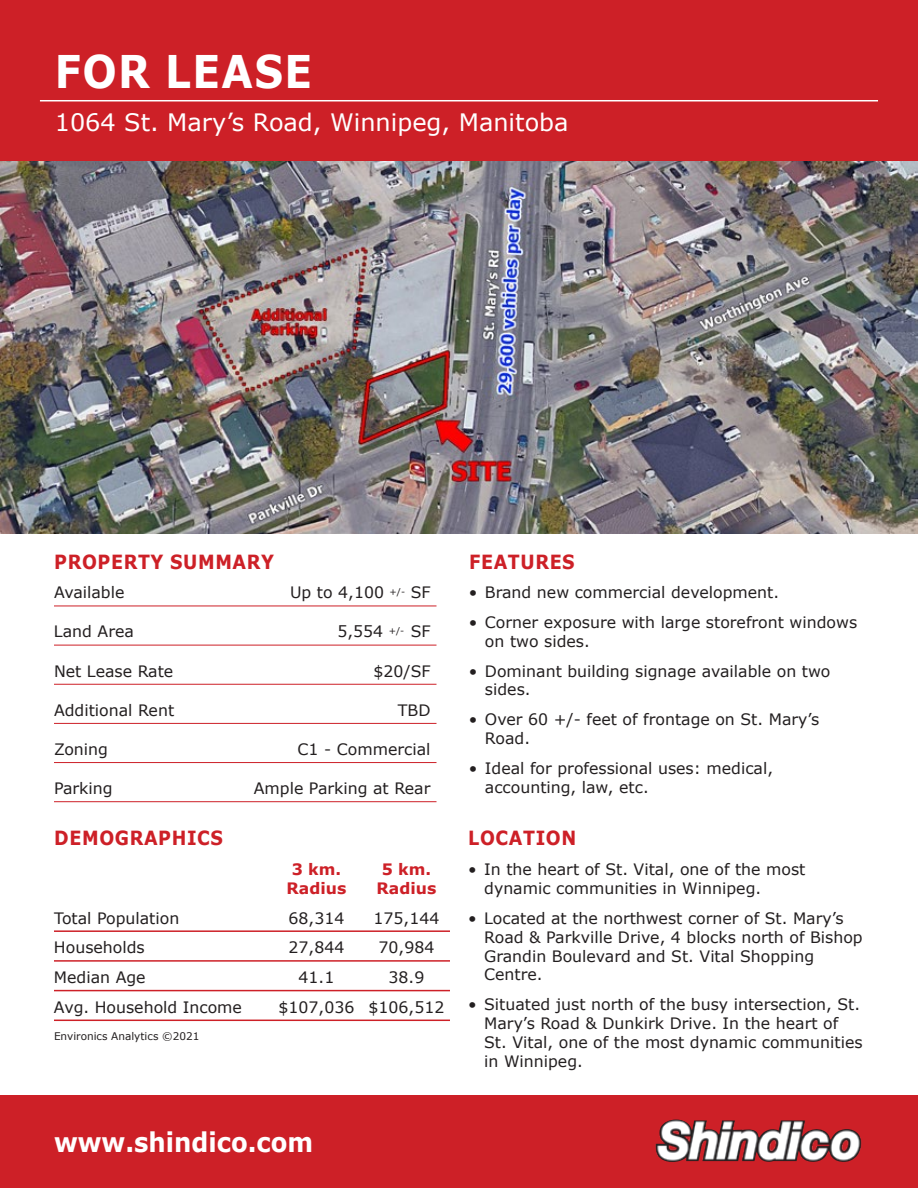
<style>
.page{position:relative;width:918px;height:1188px;background:#fff}
.page>*{position:absolute;margin:0;border:0;box-sizing:border-box;transform-origin:0 0}
.t1{font:700 45px "Verdana";letter-spacing:.035em;color:#fff;scale:.9 1}
.t2{font:700 27px "Verdana";color:#fff;scale:.9 1}
.t3{font:24px "Verdana";color:#fff}
.t4{font:700 19.5px "Verdana";letter-spacing:.035em;color:#cd2027;scale:.9 1}
.t5{font:15.75px/18.9px "Verdana";color:#231f20}
.t6{font:700 15.75px "Verdana";color:#cd2027}
.t7{font:10.5px "Verdana";color:#231f20}
</style>
<div class="page">
<div style="left:0;top:0;width:918px;height:162px;background:#cd2027"></div>
<div style="left:0;top:1096px;width:918px;height:92px;background:#cd2027"></div>
<img style="left:655px;top:1120px;width:207px;height:42px">
<hr style="left:40px;top:100px;width:838px;height:1px;background:#fff">
<img style="left:0;top:161px;width:918px;height:373px">
<hr style="left:54px;top:606px;width:382px;height:1px;background:#cd2027">
<hr style="left:54px;top:645px;width:382px;height:1px;background:#cd2027">
<hr style="left:54px;top:684px;width:382px;height:1px;background:#cd2027">
<hr style="left:54px;top:723px;width:382px;height:1px;background:#cd2027">
<hr style="left:54px;top:762px;width:382px;height:1px;background:#cd2027">
<hr style="left:54px;top:801px;width:382px;height:1px;background:#cd2027">
<hr style="left:54px;top:930px;width:396px;height:2px;background:#cd2027">
<hr style="left:54px;top:960px;width:396px;height:2px;background:#cd2027">
<hr style="left:54px;top:990px;width:396px;height:1px;background:#cd2027">
<hr style="left:54px;top:1020px;width:396px;height:1px;background:#cd2027">
<h1 class="t1" style="left:55px;top:40px;width:288px">FOR LEASE</h1>
<h3 class="t3" style="left:55px;top:106px;width:515px">1064 St. Mary’s Road, Winnipeg, Manitoba</h3>
<p class="t4" style="left:54px;top:548px;width:246px">PROPERTY SUMMARY</p>
<p class="t5" style="left:54px;top:583px;width:72px">Available</p>
<p class="t5" style="left:290px;top:583px;width:142px">Up to 4,100 <sup>+/-</sup> SF</p>
<p class="t5" style="left:54px;top:622px;width:81px">Land Area</p>
<p class="t5" style="left:337px;top:622px;width:95px">5,554 <sup>+/-</sup> SF</p>
<p class="t5" style="left:54px;top:661px;width:121px">Net Lease Rate</p>
<p class="t5" style="left:373px;top:661px;width:59px">$20/SF</p>
<p class="t5" style="left:54px;top:700px;width:122px">Additional Rent</p>
<p class="t5" style="left:398px;top:700px;width:34px">TBD</p>
<p class="t5" style="left:54px;top:739px;width:55px">Zoning</p>
<p class="t5" style="left:298px;top:739px;width:134px">C1 - Commercial</p>
<p class="t5" style="left:54px;top:779px;width:60px">Parking</p>
<p class="t5" style="left:254px;top:779px;width:178px">Ample Parking at Rear</p>
<p class="t4" style="left:54px;top:824px;width:189px">DEMOGRAPHICS</p>
<p class="t6" style="left:292px;top:858px;width:51px">3 km.</p>
<p class="t6" style="left:382px;top:858px;width:51px">5 km.</p>
<p class="t6" style="left:287px;top:877px;width:61px">Radius</p>
<p class="t6" style="left:377px;top:877px;width:61px">Radius</p>
<p class="t5" style="left:54px;top:908px;width:127px">Total Population</p>
<p class="t5" style="left:289px;top:908px;width:57px">68,314</p>
<p class="t5" style="left:374px;top:908px;width:67px">175,144</p>
<p class="t5" style="left:54px;top:938px;width:92px">Households</p>
<p class="t5" style="left:289px;top:938px;width:57px">27,844</p>
<p class="t5" style="left:379px;top:938px;width:57px">70,984</p>
<p class="t5" style="left:54px;top:968px;width:93px">Median Age</p>
<p class="t5" style="left:299px;top:968px;width:37px">41.1</p>
<p class="t5" style="left:389px;top:968px;width:37px">38.9</p>
<p class="t5" style="left:54px;top:997px;width:190px">Avg. Household Income</p>
<p class="t5" style="left:279px;top:997px;width:167px">$107,036 $106,512</p>
<p class="t7" style="left:54px;top:1028px;width:147px">Environics Analytics ©2021</p>
<h2 class="t2" style="left:54px;top:1123px;width:289px">www.shindico.com</h2>
<p class="t4" style="left:469px;top:548px;width:119px">FEATURES</p>
<p class="t5" style="left:469px;top:583px;width:312px">• Brand new commercial development.</p>
<p class="t5" style="left:485px;top:613px;width:374px;text-indent:-16px">• Corner exposure with large storefront windows on two sides.</p>
<p class="t5" style="left:485px;top:661px;width:347px;text-indent:-16px">• Dominant building signage available on two sides.</p>
<p class="t5" style="left:485px;top:710px;width:336px;text-indent:-16px">• Over 60 +/- feet of frontage on St. Mary’s<br>Road.</p>
<p class="t5" style="left:485px;top:758px;width:290px;text-indent:-16px">• Ideal for professional uses: medical, accounting, law, etc.</p>
<p class="t4" style="left:468px;top:824px;width:122px">LOCATION</p>
<p class="t5" style="left:484px;top:860px;width:323px;text-indent:-16px">• In the heart of St. Vital, one of the most dynamic communities in Winnipeg.</p>
<p class="t5" style="left:484px;top:908px;width:380px;text-indent:-16px">• Located at the northwest corner of St. Mary’s Road &amp; Parkville Drive, 4 blocks north of Bishop Grandin Boulevard and St. Vital Shopping Centre.</p>
<p class="t5" style="left:484px;top:995px;width:380px;text-indent:-16px">• Situated just north of the busy intersection, St.<br>Mary’s Road &amp; Dunkirk Drive. In the heart of St. Vital, one of the most dynamic communities in Winnipeg.</p>
</div>
